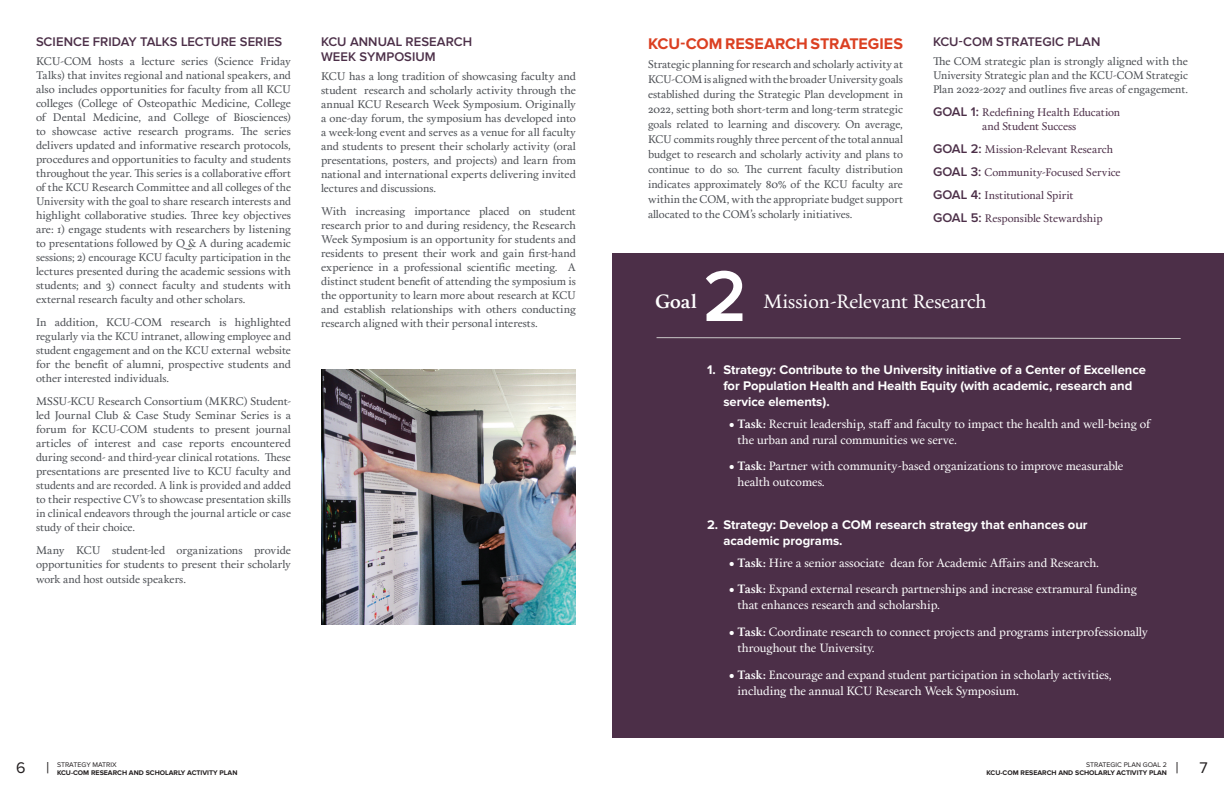
<style>
.page{position:relative;width:1224px;height:792px;background:#fff}
.page>*{position:absolute;margin:0;border:0;box-sizing:border-box;transform-origin:0 0}
.t1{font:600 74.4px "Proxima Nova";color:#fff}
.t2{font:19.2px "Calendas Plus";color:#fff}
.t3{font:700 19.2px "Calendas Plus";color:#fff}
.t4{font:700 16px "Proxima Nova";color:#db4022}
.t5{font:16px "Proxima Nova";color:#231f20}
.t6{font:700 13px/16px "Proxima Nova";color:#fff}
.t7{font:600 13px/15px "Proxima Nova";letter-spacing:.005em;color:#4c2f48}
.t8{font:12px/16px "Calendas Plus";color:#fff}
.copy_11_14_Justified{font:11px/14px "Calendas Plus";color:#4c4f54;text-align:justify}
.t9{font:11px/14px "Calendas Plus";color:#4c2f48;text-align:center}
.t10{font:700 7px "Proxima Nova";color:#231f20}
.t11{font:7px "Proxima Nova";color:#231f20}
.s1{font-family:"Proxima Nova";font-weight:600;font-size:13px}
.s2{font-weight:700}
</style>
<div class="page">
<div style="left:612px;top:254px;width:612px;height:484px;background:#4c2f48"></div>
<svg style="left:656px;top:337px;width:525px;height:2px"></svg>
<img style="left:321px;top:369px;width:255px;height:255px">
<p class="t7" style="left:36px;top:35px;width:248px">SCIENCE FRIDAY TALKS LECTURE SERIES</p>
<p class="copy_11_14_Justified" style="left:36px;top:53px;width:257px">KCU-COM hosts a lecture series (Science Friday Talks) that invites regional and national speakers, and also includes opportunities for faculty from all KCU colleges (College of Osteopathic Medicine, College of Dental Medicine, and College of Biosciences) to showcase active research programs. The series delivers updated and informative research protocols, procedures and opportunities to faculty and students throughout the year. This series is a collaborative effort of the KCU Research Committee and all colleges of the University with the goal to share research interests and highlight collaborative studies. Three key objectives are: 1) engage students with researchers by listening to presentations followed by Q&amp; A during academic sessions; 2) encourage KCU faculty participation in the lectures presented during the academic sessions with students; and 3) connect faculty and students with external research faculty and other scholars.</p>
<p class="copy_11_14_Justified" style="left:36px;top:314px;width:257px">In addition, KCU-COM research is highlighted regularly via the KCU intranet, allowing employee and student engagement and on the KCU external website for the benefit of alumni, prospective students and other interested individuals.</p>
<p class="copy_11_14_Justified" style="left:36px;top:393px;width:257px">MSSU-KCU Research Consortium (MKRC) Student&shy;led Journal Club &amp; Case Study Seminar Series is a forum for KCU-COM students to present journal articles of interest and case reports encountered during second- and third-year clinical rotations. These presentations are presented live to KCU faculty and students and are recorded. A link is provided and added to their respective CV’s to showcase presentation skills in clinical endeavors through the journal article or case study of their choice.</p>
<p class="copy_11_14_Justified" style="left:36px;top:542px;width:257px">Many KCU student-led organizations provide opportunities for students to present their scholarly</p>
<p class="copy_11_14_Justified" style="left:36px;top:571px;width:152px">work and host outside speakers.</p>
<p class="t7" style="left:321px;top:35px;width:153px">KCU ANNUAL RESEARCH<br>WEEK SYMPOSIUM</p>
<p class="copy_11_14_Justified" style="left:321px;top:68px;width:257px">KCU has a long tradition of showcasing faculty and student research and scholarly activity through the annual KCU Research Week Symposium. Originally a one-day forum, the symposium has developed into a week-long event and serves as a venue for all faculty and students to present their scholarly activity (oral presentations, posters, and projects) and learn from national and international experts delivering invited lectures and discussions.</p>
<p class="copy_11_14_Justified" style="left:321px;top:203px;width:257px">With increasing importance placed on student research prior to and during residency, the Research Week Symposium is an opportunity for students and residents to present their work and gain first-hand experience in a professional scientific meeting. A distinct student benefit of attending the symposium is the opportunity to learn more about research at KCU and establish relationships with others conducting research aligned with their personal interests.</p>
<p class="t4" style="left:648px;top:34px;width:256px">KCU-COM RESEARCH STRATEGIES</p>
<p class="copy_11_14_Justified" style="left:648px;top:56px;width:257px;line-height:15px">Strategic planning for research and scholarly activity at KCU-COM is aligned with the broader University goals established during the Strategic Plan development in 2022, setting both short-term and long-term strategic goals related to learning and discovery. On average, KCU commits roughly three percent of the total annual budget to research and scholarly activity and plans to continue to do so. The current faculty distribution indicates approximately 80% of the KCU faculty are within the COM, with the appropriate budget support allocated to the COM’s scholarly initiatives.</p>
<p class="t7" style="left:933px;top:35px;width:169px">KCU-COM STRATEGIC PLAN</p>
<p class="copy_11_14_Justified" style="left:933px;top:53px;width:257px">The COM strategic plan is strongly aligned with the University Strategic plan and the KCU-COM Strategic Plan 2022-2027 and outlines five areas of engagement.</p>
<p class="t9" style="left:933px;top:104px;width:189px"><span class="s1">GOAL 1:</span> Redefining Health Education and Student Success</p>
<p class="t9" style="left:933px;top:141px;width:182px"><span class="s1">GOAL 2:</span> Mission-Relevant Research</p>
<p class="t9" style="left:933px;top:164px;width:189px"><span class="s1">GOAL 3:</span> Community-Focused Service</p>
<p class="t9" style="left:933px;top:187px;width:142px"><span class="s1">GOAL 4:</span> Institutional Spirit</p>
<p class="t9" style="left:933px;top:210px;width:171px"><span class="s1">GOAL 5:</span> Responsible Stewardship</p>
<p class="t3" style="left:655px;top:287px;width:43px">Goal</p>
<p class="t1" style="left:703px;top:262px;width:46px">2</p>
<p class="t2" style="left:763px;top:287px;width:225px">Mission-Relevant Research</p>
<p class="t6" style="left:723px;top:362px;width:424px;text-indent:-16px">1. Strategy: Contribute to the University initiative of a Center of Excellence for Population Health and Health Equity (with academic, research and service elements).</p>
<p class="t8" style="left:738px;top:415px;width:415px;text-indent:-9px">• <span class="s2">Task:</span> Recruit leadership, staff and faculty to impact the health and well-being of the urban and rural communities we serve.</p>
<p class="t8" style="left:738px;top:458px;width:387px;text-indent:-9px">• <span class="s2">Task:</span> Partner with community-based organizations to improve measurable health outcomes.</p>
<p class="t6" style="left:723px;top:517px;width:366px;text-indent:-16px">2. Strategy: Develop a COM research strategy that enhances our academic programs.</p>
<p class="t8" style="left:729px;top:554px;width:372px">• <span class="s2">Task:</span> Hire a senior associate dean for Academic Affairs and Research.</p>
<p class="t8" style="left:738px;top:581px;width:401px;text-indent:-9px">• <span class="s2">Task:</span> Expand external research partnerships and increase extramural funding that enhances research and scholarship.</p>
<p class="t8" style="left:738px;top:623px;width:412px;text-indent:-9px">• <span class="s2">Task:</span> Coordinate research to connect projects and programs interprofessionally throughout the University.</p>
<p class="t8" style="left:738px;top:666px;width:376px;text-indent:-9px">• <span class="s2">Task:</span> Encourage and expand student participation in scholarly activities, including the annual KCU Research Week Symposium.</p>
<p class="t11" style="left:57px;top:760px;width:61px">STRATEGY MATRIX</p>
<p class="t10" style="left:57px;top:768px;width:182px">KCU-COM RESEARCH AND SCHOLARLY ACTIVITY PLAN</p>
<p class="t11" style="left:1086px;top:760px;width:82px">STRATEGIC PLAN GOAL 2</p>
<p class="t5" style="left:16px;top:759px;width:11px">6</p>
<p class="t5" style="left:46px;top:759px;width:5px">|</p>
<p class="t10" style="left:986px;top:768px;width:182px">KCU-COM RESEARCH AND SCHOLARLY ACTIVITY PLAN</p>
<p class="t5" style="left:1176px;top:759px;width:5px">|</p>
<p class="t5" style="left:1200px;top:759px;width:10px">7</p>
</div>
